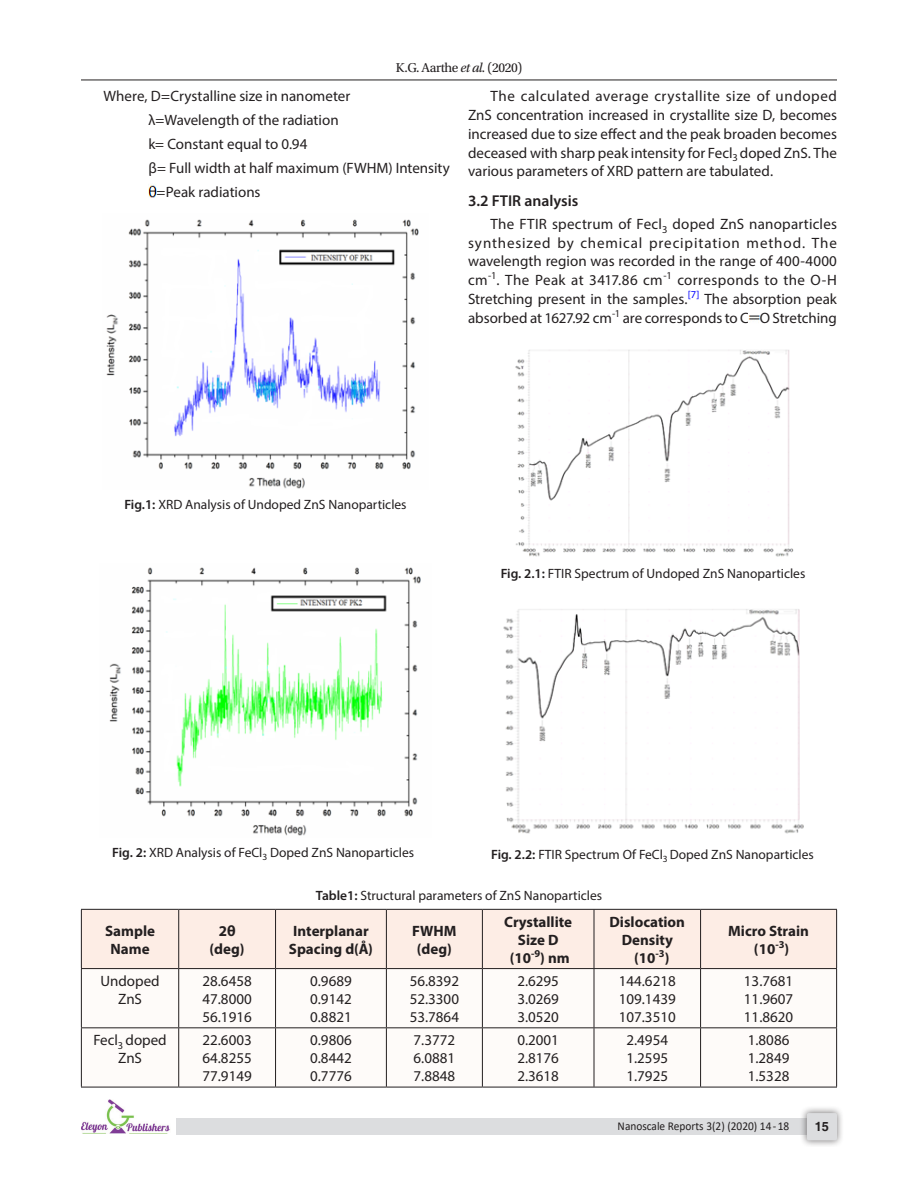
<style>
.page{position:relative;width:918px;height:1188px;background:#fff}
.page>*{position:absolute;margin:0;border:0;box-sizing:border-box;transform-origin:0 0}
.B{font:600 15.75px "Myriad Pro";color:#231f20}
.text{font:15px/18.8px "Myriad Pro";color:#231f20;text-align:justify}
.Table_text{font:15px/18px "Myriad Pro";color:#231f20;text-align:center}
.Table_text-2{font:700 15px/18px "Myriad Pro";color:#231f20;text-align:center}
.fig{font:13.5px "Myriad Pro";color:#231f20}
.t1{font:13.5px "Utopia Std";letter-spacing:-.03em;color:#231f20}
.t2{font:700 12.75px "Helvetica";color:#231f20}
.t3{font:12px "Calibri";color:#231f20;scale:.95 1}
.s1{font-style:italic}
.s2{font-weight:600}
</style>
<div class="page">
<hr style="left:81px;top:80px;width:756px;height:1px;background:#231f20">
<div style="left:177px;top:1119px;width:660px;height:16px;background:#dcdddf"></div>
<div style="left:800px;top:1106px;width:44px;height:41px;background:#231f20;opacity:.61"></div>
<div style="left:807px;top:1113px;width:30px;height:27px;background:#dcdddf;border-radius:2px"></div>
<img style="left:81px;top:1099px;width:89px;height:35px">
<img style="left:149px;top:185px;width:8px;height:13px">
<img style="left:749px;top:315px;width:11px;height:5px">
<img style="left:106px;top:219px;width:313px;height:270px">
<img style="left:109px;top:567px;width:312px;height:269px">
<div style="left:82px;top:910px;width:754px;height:58px;background:#fdede5"></div>
<svg style="left:82px;top:969px;width:754px;height:118px"></svg>
<hr style="left:81px;top:909px;width:98px;height:1px;background:#231f20">
<hr style="left:179px;top:909px;width:97px;height:1px;background:#231f20">
<hr style="left:276px;top:909px;width:110px;height:1px;background:#231f20">
<hr style="left:386px;top:909px;width:96px;height:1px;background:#231f20">
<hr style="left:482px;top:909px;width:112px;height:1px;background:#231f20">
<hr style="left:594px;top:909px;width:107px;height:1px;background:#231f20">
<hr style="left:701px;top:909px;width:136px;height:1px;background:#231f20">
<hr style="left:81px;top:968px;width:98px;height:1px;background:#231f20">
<hr style="left:179px;top:968px;width:97px;height:1px;background:#231f20">
<hr style="left:276px;top:968px;width:110px;height:1px;background:#231f20">
<hr style="left:386px;top:968px;width:96px;height:1px;background:#231f20">
<hr style="left:482px;top:968px;width:112px;height:1px;background:#231f20">
<hr style="left:594px;top:968px;width:107px;height:1px;background:#231f20">
<hr style="left:701px;top:968px;width:136px;height:1px;background:#231f20">
<hr style="left:81px;top:1027px;width:98px;height:1px;background:#231f20">
<hr style="left:179px;top:1027px;width:97px;height:1px;background:#231f20">
<hr style="left:276px;top:1027px;width:110px;height:1px;background:#231f20">
<hr style="left:386px;top:1027px;width:96px;height:1px;background:#231f20">
<hr style="left:482px;top:1027px;width:112px;height:1px;background:#231f20">
<hr style="left:594px;top:1027px;width:107px;height:1px;background:#231f20">
<hr style="left:701px;top:1027px;width:136px;height:1px;background:#231f20">
<hr style="left:81px;top:1087px;width:98px;height:1px;background:#231f20">
<hr style="left:179px;top:1087px;width:97px;height:1px;background:#231f20">
<hr style="left:276px;top:1087px;width:110px;height:1px;background:#231f20">
<hr style="left:386px;top:1087px;width:96px;height:1px;background:#231f20">
<hr style="left:482px;top:1087px;width:112px;height:1px;background:#231f20">
<hr style="left:594px;top:1087px;width:107px;height:1px;background:#231f20">
<hr style="left:701px;top:1087px;width:136px;height:1px;background:#231f20">
<hr style="left:81px;top:910px;width:1px;height:58px;background:#231f20">
<hr style="left:81px;top:969px;width:1px;height:58px;background:#231f20">
<hr style="left:81px;top:1028px;width:1px;height:59px;background:#231f20">
<hr style="left:178px;top:910px;width:1px;height:58px;background:#231f20">
<hr style="left:275px;top:910px;width:1px;height:58px;background:#231f20">
<hr style="left:386px;top:910px;width:1px;height:58px;background:#231f20">
<hr style="left:482px;top:910px;width:1px;height:58px;background:#231f20">
<hr style="left:594px;top:910px;width:1px;height:58px;background:#231f20">
<hr style="left:700px;top:910px;width:1px;height:58px;background:#231f20">
<hr style="left:836px;top:910px;width:1px;height:58px;background:#231f20">
<hr style="left:178px;top:969px;width:1px;height:58px;background:#231f20">
<hr style="left:275px;top:969px;width:1px;height:58px;background:#231f20">
<hr style="left:386px;top:969px;width:1px;height:58px;background:#231f20">
<hr style="left:482px;top:969px;width:1px;height:58px;background:#231f20">
<hr style="left:594px;top:969px;width:1px;height:58px;background:#231f20">
<hr style="left:700px;top:969px;width:1px;height:58px;background:#231f20">
<hr style="left:836px;top:969px;width:1px;height:58px;background:#231f20">
<hr style="left:178px;top:1028px;width:1px;height:59px;background:#231f20">
<hr style="left:275px;top:1028px;width:1px;height:59px;background:#231f20">
<hr style="left:386px;top:1028px;width:1px;height:59px;background:#231f20">
<hr style="left:482px;top:1028px;width:1px;height:59px;background:#231f20">
<hr style="left:594px;top:1028px;width:1px;height:59px;background:#231f20">
<hr style="left:700px;top:1028px;width:1px;height:59px;background:#231f20">
<hr style="left:836px;top:1028px;width:1px;height:59px;background:#231f20">
<img style="left:515px;top:350px;width:279px;height:207px">
<img style="left:503px;top:609px;width:301px;height:225px">
<p class="t1" style="left:396px;top:60px;width:128px">K.G. Aarthe <span class="s1">et al.</span> (2020)</p>
<p class="text" style="left:104px;top:87px;width:248px">Where, D=Crystalline size in nanometer</p>
<p class="text" style="left:148px;top:111px;width:192px">λ=Wavelength of the radiation</p>
<p class="text" style="left:148px;top:135px;width:161px">k= Constant equal to 0.94</p>
<p class="text" style="left:148px;top:159px;width:303px">β= Full width at half maximum (FWHM) Intensity</p>
<p class="text" style="left:157px;top:183px;width:105px">=Peak radiations</p>
<p class="text" style="left:468px;top:87px;width:371px;text-indent:22px">The calculated average crystallite size of undoped ZnS concentration increased in crystallite size D, becomes increased due to size effect and the peak broaden becomes deceased with sharp peak intensity for Fecl<sub>3</sub> doped ZnS. The various parameters of XRD pattern are tabulated.</p>
<p class="B" style="left:468px;top:190px;width:112px">3.2 FTIR analysis</p>
<p class="text" style="left:468px;top:214px;width:371px;text-indent:22px">The FTIR spectrum of Fecl<sub>3</sub> doped ZnS nanoparticles synthesized by chemical precipitation method. The wavelength region was recorded in the range of 400-4000 cm<sup>-1</sup>. The Peak at 3417.86 cm<sup>-1</sup> corresponds to the O-H Stretching present in the samples.<sup>[7]</sup> The absorption peak absorbed at 1627.92 cm<sup>-1</sup> are corresponds to C O Stretching</p>
<p class="fig" style="left:124px;top:496px;width:284px"><span class="s2">Fig.1:</span> XRD Analysis of Undoped ZnS Nanoparticles</p>
<p class="fig" style="left:501px;top:565px;width:306px"><span class="s2">Fig. 2.1:</span> FTIR Spectrum of Undoped ZnS Nanoparticles</p>
<p class="fig" style="left:112px;top:844px;width:303px"><span class="s2">Fig. 2:</span> XRD Analysis of FeCl<sub>3</sub> Doped ZnS Nanoparticles</p>
<p class="fig" style="left:316px;top:887px;width:288px"><span class="s2">Table1:</span> Structural parameters of ZnS Nanoparticles</p>
<p class="Table_text-2" style="left:105px;top:921px;width:52px">Sample<br>Name</p>
<p class="Table_text-2" style="left:210px;top:921px;width:37px">2θ (deg)</p>
<p class="Table_text-2" style="left:293px;top:921px;width:77px">Interplanar</p>
<p class="fig" style="left:491px;top:846px;width:324px"><span class="s2">Fig. 2.2:</span> FTIR Spectrum Of FeCl<sub>3</sub> Doped ZnS Nanoparticles</p>
<p class="Table_text-2" style="left:504px;top:912px;width:70px">Crystallite<br>Size D</p>
<p class="Table_text-2" style="left:510px;top:948px;width:61px">(10<sup>-9</sup>) nm</p>
<p class="Table_text-2" style="left:609px;top:912px;width:77px">Dislocation<br>Density</p>
<p class="Table_text-2" style="left:634px;top:948px;width:37px">(10<sup>-3</sup>)</p>
<p class="Table_text-2" style="left:728px;top:921px;width:82px">Micro Strain</p>
<p class="Table_text-2" style="left:754px;top:939px;width:37px">(10<sup>-3</sup>)</p>
<p class="Table_text-2" style="left:412px;top:921px;width:46px">FWHM</p>
<p class="Table_text-2" style="left:417px;top:939px;width:37px">(deg)</p>
<p class="Table_text-2" style="left:289px;top:939px;width:86px">Spacing d(Å)</p>
<p class="Table_text" style="left:100px;top:972px;width:61px">Undoped<br>ZnS</p>
<p class="Table_text" style="left:203px;top:972px;width:51px">28.6458</p>
<p class="Table_text" style="left:203px;top:990px;width:51px">47.8000</p>
<p class="Table_text" style="left:203px;top:1008px;width:51px">56.1916</p>
<p class="Table_text" style="left:93px;top:1031px;width:75px">Fecl<sub>3</sub> doped<br>ZnS</p>
<p class="Table_text" style="left:203px;top:1031px;width:51px">22.6003</p>
<p class="Table_text" style="left:203px;top:1049px;width:51px">64.8255</p>
<p class="Table_text" style="left:203px;top:1067px;width:51px">77.9149</p>
<p class="Table_text" style="left:310px;top:972px;width:43px">0.9689</p>
<p class="Table_text" style="left:310px;top:990px;width:43px">0.9142</p>
<p class="Table_text" style="left:310px;top:1008px;width:43px">0.8821</p>
<p class="Table_text" style="left:310px;top:1031px;width:43px">0.9806</p>
<p class="Table_text" style="left:310px;top:1049px;width:43px">0.8442</p>
<p class="Table_text" style="left:310px;top:1067px;width:43px">0.7776</p>
<p class="Table_text" style="left:410px;top:972px;width:51px">56.8392</p>
<p class="Table_text" style="left:410px;top:990px;width:51px">52.3300</p>
<p class="Table_text" style="left:410px;top:1008px;width:51px">53.7864</p>
<p class="Table_text" style="left:414px;top:1031px;width:43px">7.3772</p>
<p class="Table_text" style="left:414px;top:1049px;width:43px">6.0881</p>
<p class="Table_text" style="left:414px;top:1067px;width:43px">7.8848</p>
<p class="Table_text" style="left:517px;top:972px;width:43px">2.6295</p>
<p class="Table_text" style="left:517px;top:990px;width:43px">3.0269</p>
<p class="Table_text" style="left:517px;top:1008px;width:43px">3.0520</p>
<p class="Table_text" style="left:517px;top:1031px;width:43px">0.2001</p>
<p class="Table_text" style="left:517px;top:1049px;width:43px">2.8176</p>
<p class="Table_text" style="left:517px;top:1067px;width:43px">2.3618</p>
<p class="Table_text" style="left:619px;top:972px;width:58px">144.6218</p>
<p class="Table_text" style="left:619px;top:990px;width:58px">109.1439</p>
<p class="Table_text" style="left:619px;top:1008px;width:58px">107.3510</p>
<p class="Table_text" style="left:626px;top:1031px;width:43px">2.4954</p>
<p class="Table_text" style="left:626px;top:1049px;width:43px">1.2595</p>
<p class="Table_text" style="left:626px;top:1067px;width:43px">1.7925</p>
<p class="Table_text" style="left:744px;top:972px;width:51px">13.7681</p>
<p class="Table_text" style="left:744px;top:990px;width:51px">11.9607</p>
<p class="Table_text" style="left:744px;top:1008px;width:51px">11.8620</p>
<p class="Table_text" style="left:748px;top:1031px;width:43px">1.8086</p>
<p class="Table_text" style="left:748px;top:1049px;width:43px">1.2849</p>
<p class="Table_text" style="left:748px;top:1067px;width:43px">1.5328</p>
<p class="t3" style="left:618px;top:1117px;width:182px">Nanoscale Reports 3(2) (2020) 14 - 18</p>
<p class="t2" style="left:815px;top:1119px;width:16px">15</p>
</div>
